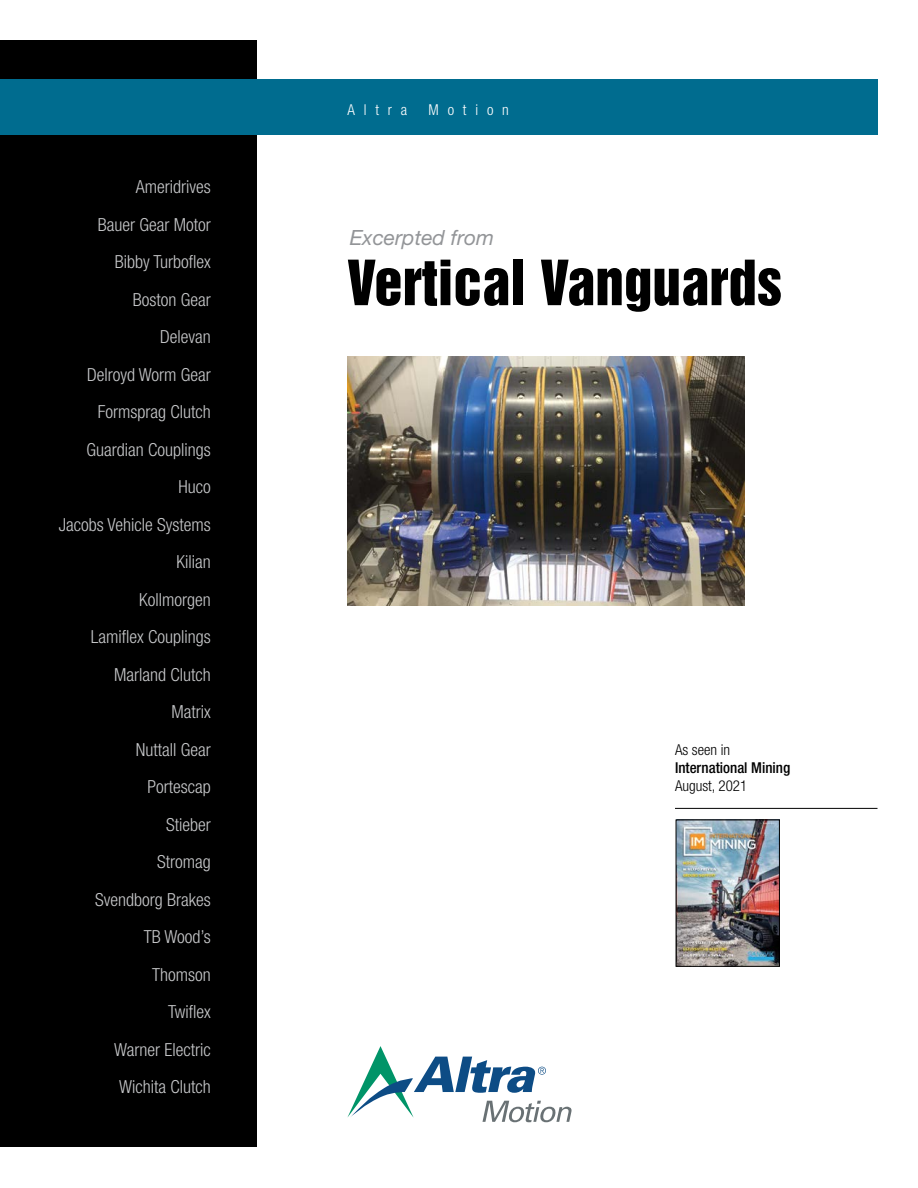
<style>
.page{position:relative;width:918px;height:1188px;background:#fff}
.page>*{position:absolute;margin:0;border:0;box-sizing:border-box;transform-origin:0 0}
.t1{font:57px "Helvetica Inserat LT Std";color:#000}
.t2{font:italic 21px "Helvetica Neue LT Std";color:#939598}
.Brands{font:300 condensed 18px "Helvetica Neue LT Std";color:#c7c8ca}
.t3{font:500 condensed 15px/18px "Helvetica Neue LT Std";color:#000}
.t4{font:300 condensed 15px "Helvetica Neue LT Std";letter-spacing:.59em;color:#fff}
.t5{font:300 condensed 15px "Helvetica Neue LT Std";color:#000}
.s1{font-weight:300}
</style>
<div class="page">
<div style="left:0;top:40px;width:256px;height:1108px;background:#000"></div>
<img style="left:347px;top:356px;width:398px;height:250px">
<svg style="left:347px;top:1046px;width:225px;height:76px"></svg>
<div style="left:0;top:80px;width:878px;height:54px;background:#006c8f"></div>
<hr style="left:675px;top:808px;width:203px;height:1px;background:#000">
<img style="left:678px;top:822px;width:100px;height:142px">
<div style="left:676px;top:820px;width:104px;height:146px;border:1px solid #000"></div>
<p class="Brands" style="left:136px;top:177px;width:76px">Ameridrives</p>
<p class="Brands" style="left:98px;top:214px;width:115px">Bauer Gear Motor</p>
<p class="Brands" style="left:115px;top:252px;width:97px">Bibby Turboflex</p>
<p class="Brands" style="left:133px;top:289px;width:79px">Boston Gear</p>
<p class="Brands" style="left:160px;top:327px;width:52px">Delevan</p>
<p class="Brands" style="left:87px;top:364px;width:125px">Delroyd Worm Gear</p>
<p class="Brands" style="left:98px;top:402px;width:114px">Formsprag Clutch</p>
<p class="Brands" style="left:87px;top:439px;width:126px">Guardian Couplings</p>
<p class="Brands" style="left:179px;top:477px;width:34px">Huco</p>
<p class="Brands" style="left:59px;top:514px;width:153px">Jacobs Vehicle Systems</p>
<p class="Brands" style="left:177px;top:552px;width:36px">Kilian</p>
<p class="Brands" style="left:139px;top:589px;width:73px">Kollmorgen</p>
<p class="Brands" style="left:91px;top:627px;width:121px">Lamiflex Couplings</p>
<p class="Brands" style="left:114px;top:664px;width:98px">Marland Clutch</p>
<p class="Brands" style="left:172px;top:702px;width:41px">Matrix</p>
<p class="Brands" style="left:136px;top:739px;width:76px">Nuttall Gear</p>
<p class="Brands" style="left:148px;top:777px;width:65px">Portescap</p>
<p class="Brands" style="left:166px;top:814px;width:46px">Stieber</p>
<p class="Brands" style="left:157px;top:852px;width:55px">Stromag</p>
<p class="Brands" style="left:95px;top:889px;width:117px">Svendborg Brakes</p>
<p class="Brands" style="left:144px;top:927px;width:68px">TB Wood’s</p>
<p class="Brands" style="left:152px;top:964px;width:60px">Thomson</p>
<p class="Brands" style="left:168px;top:1002px;width:44px">Twiflex</p>
<p class="Brands" style="left:114px;top:1039px;width:98px">Warner Electric</p>
<p class="Brands" style="left:119px;top:1077px;width:93px">Wichita Clutch</p>
<p class="t4" style="left:347px;top:101px;width:61px">Altra</p>
<p class="t4" style="left:429px;top:101px;width:82px">Motion</p>
<p class="t2" style="left:350px;top:225px;width:146px">Excerpted from</p>
<p class="t1" style="left:347px;top:249px;width:436px">Vertical Vanguards</p>
<p class="t5" style="left:675px;top:741px;width:57px">As seen in</p>
<p class="t3" style="left:675px;top:758px;width:117px">International Mining<br><span class="s1">August, 2021</span></p>
</div>
